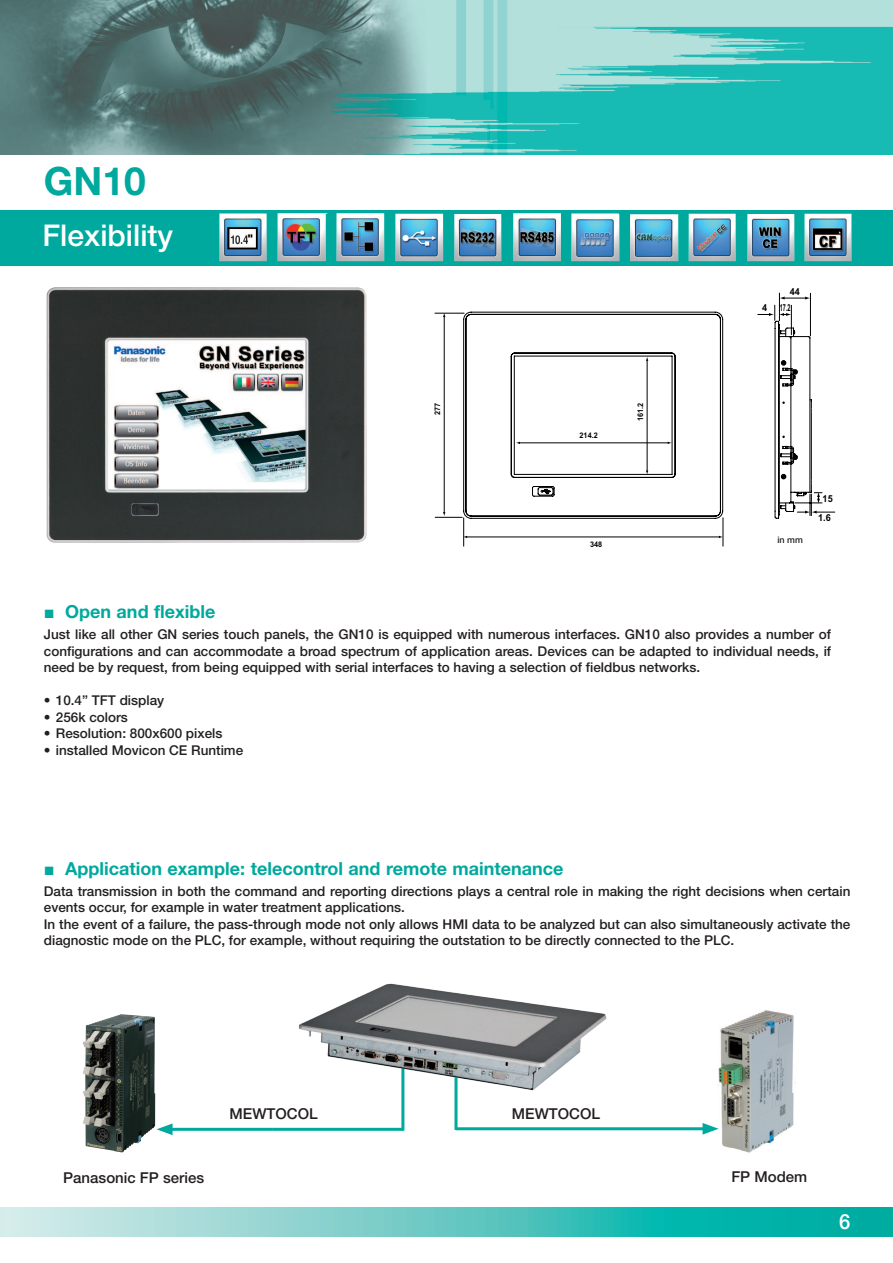
<style>
.page{position:relative;width:893px;height:1263px;background:#fff}
.page>*{position:absolute;margin:0;border:0;box-sizing:border-box;transform-origin:0 0}
.t1{font:700 39px "Helvetica Neue";color:#00a99d}
.t2{font:500 30px "Helvetica Neue";color:#fff}
.t3{font:500 21px "Helvetica Neue";color:#fff}
.t4{font:700 18px "Helvetica Neue";color:#00a99d}
.t5{font:500 15px "Helvetica Neue";color:#231f20}
.t6{font:500 13.5px/16.5px "Helvetica Neue";color:#231f20;text-align:justify}
.t7{font:700 9.6px/19px "Arial";color:#000;text-align:center;scale:.95 1}
.t8{font:700 9.6px "Arial";color:#000;scale:.57 1}
.t9{font:500 9px "Helvetica Neue";color:#231f20}
.t10{font:700 7.65px "Arial";color:#000;scale:.95 1}
.s1{font-family:"Arial"}
</style>
<div class="page">
<div style="left:0;top:210px;width:893px;height:56px;background:#00a99d"></div>
<img style="left:0;top:0;width:893px;height:155px">
<svg style="left:0;top:1207px;width:893px;height:30px;background:#5fc8c3"></svg>
<img style="left:46px;top:287px;width:474px;height:260px">
<img style="left:162px;top:213px;width:690px;height:90px">
<hr style="left:444px;top:316px;width:1px;height:197px;background:#000">
<svg style="left:435px;top:313px;width:28px;height:4px"></svg>
<hr style="left:466px;top:537px;width:254px;height:1px;background:#000">
<svg style="left:719px;top:518px;width:5px;height:28px"></svg>
<svg style="left:435px;top:512px;width:32px;height:34px"></svg>
<svg style="left:463px;top:312px;width:260px;height:207px"></svg>
<svg style="left:758px;top:293px;width:77px;height:226px"></svg>
<img style="left:83px;top:1014px;width:72px;height:138px">
<img style="left:718px;top:1010px;width:78px;height:143px">
<hr style="left:167px;top:1128px;width:236px;height:3px;background:#00a99d">
<svg style="left:156px;top:1123px;width:17px;height:12px"></svg>
<hr style="left:456px;top:1127px;width:252px;height:3px;background:#00a99d">
<svg style="left:702px;top:1123px;width:17px;height:11px"></svg>
<img style="left:272px;top:983px;width:352px;height:148px">
<h1 class="t1" style="left:44px;top:166px;width:103px">GN10</h1>
<h2 class="t2" style="left:43px;top:224px;width:132px">Flexibility</h2>
<p class="t10" style="left:433px;top:415px;width:14px;rotate:-90deg">277</p>
<p class="t10" style="left:580px;top:431px;width:21px">214.2</p>
<p class="t10" style="left:636px;top:421px;width:21px;rotate:-90deg">161.2</p>
<p class="t10" style="left:590px;top:540px;width:14px">348</p>
<p class="t7" style="left:790px;top:282px;width:12px">44</p>
<p class="t7" style="left:762px;top:298px;width:7px">4</p>
<p class="t8" style="left:780px;top:302px;width:20px">17.2</p>
<p class="t9" style="left:777px;top:536px;width:27px">in mm</p>
<p class="t7" style="left:818px;top:489px;width:17px">15<br>1.6</p>
<h3 class="t4" style="left:44px;top:605px;width:173px"><span class="s1">■</span> Open and flexible</h3>
<p class="t6" style="left:44px;top:627px;width:789px">Just like all other GN series touch panels, the GN10 is equipped with numerous interfaces. GN10 also provides a number of configurations and can accommodate a broad spectrum of application areas. Devices can be adapted to individual needs, if need be by request, from being equipped with serial interfaces to having a selection of fieldbus networks.</p>
<p class="t6" style="left:44px;top:692px;width:122px">•฀10.4” TFT display</p>
<p class="t6" style="left:44px;top:708px;width:86px">•฀256k colors</p>
<p class="t6" style="left:44px;top:725px;width:180px">•฀Resolution: 800x600 pixels</p>
<p class="t6" style="left:44px;top:741px;width:201px">•฀installed Movicon CE Runtime</p>
<h3 class="t4" style="left:44px;top:862px;width:521px"><span class="s1">■</span> Application example: telecontrol and remote maintenance</h3>
<p class="t6" style="left:44px;top:884px;width:808px;text-align:left">Data transmission in both the command and reporting directions plays a central role in making the right decisions when certain events occur, for example in water treatment applications.<br>In the event of a failure, the pass-through mode not only allows HMI data to be analyzed but can also simultaneously activate the diagnostic mode on the PLC, for example, without requiring the outstation to be directly connected to the PLC.</p>
<p class="t5" style="left:230px;top:1108px;width:90px">MEWTOCOL</p>
<p class="t5" style="left:512px;top:1108px;width:90px">MEWTOCOL</p>
<p class="t5" style="left:63px;top:1172px;width:142px">Panasonic FP series</p>
<p class="t5" style="left:731px;top:1171px;width:77px">FP Modem</p>
<h3 class="t3" style="left:839px;top:1214px;width:13px">6</h3>
</div>
